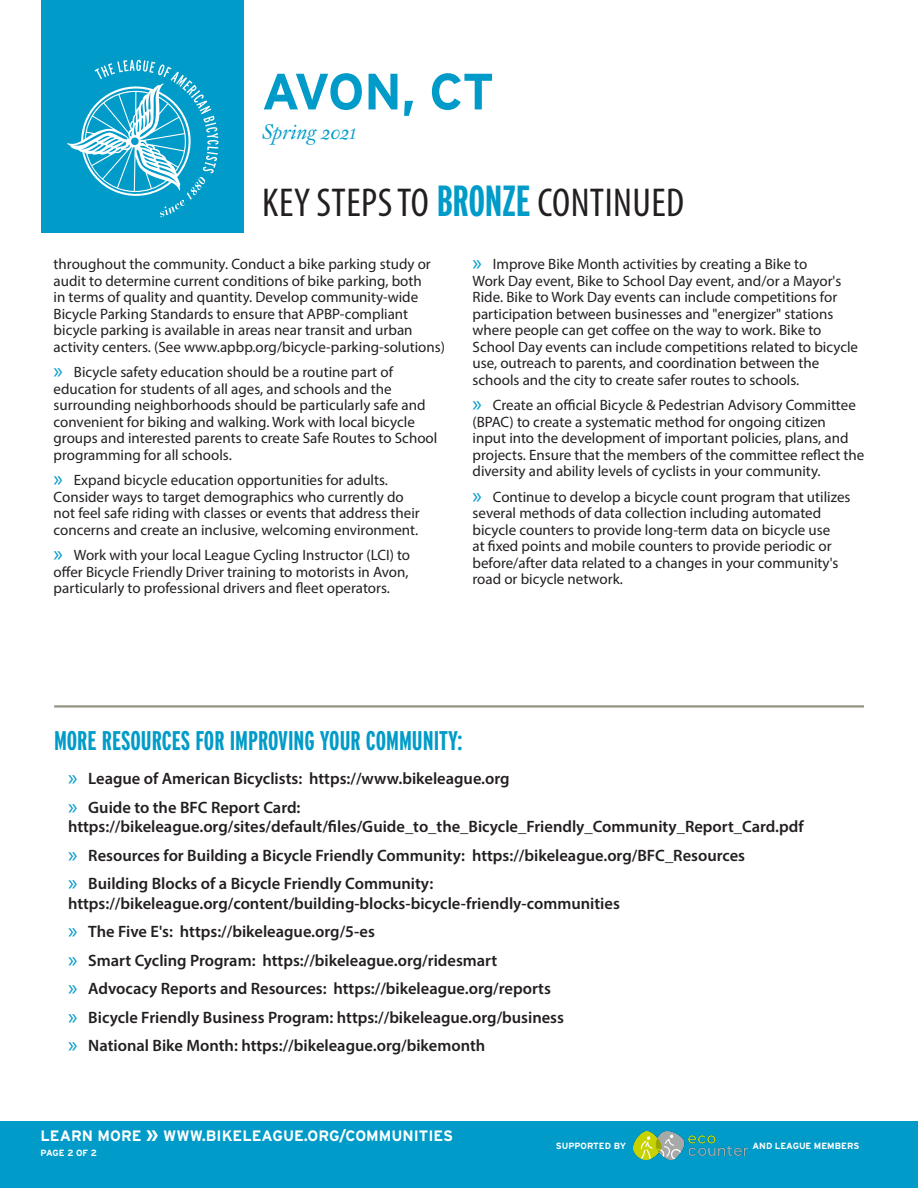
<style>
.page{position:relative;width:918px;height:1188px;background:#fff}
.page>*{position:absolute;margin:0;border:0;box-sizing:border-box;transform-origin:0 0}
.t1{font:700 51px "Interstate";letter-spacing:-.035em;color:#009bc8}
.t2{font:condensed 40.5px "Myriad Pro";letter-spacing:.01em;color:#231f20}
.t3{font:700 extra-condensed 27px "Interstate";color:#009bc8}
.t4{font:italic 21px "Fleischman BT Pro";color:#009bc8}
.t5{font:600 16.5px/19.5px "Myriad Pro";color:#231f20}
.t6{font:700 15.15px "Interstate";color:#fff}
.t7{font:15px/16.5px "Myriad Pro";color:#231f20}
.t8{font:700 9px "Interstate";color:#fff}
.s1{font-size:15px}
.s2{font-family:"Interstate";font-weight:700;font-stretch:extra-condensed;font-size:43.5px;color:#009bc8}
.s3{font-size:22.5px;color:#009bc8}
.s4{font-weight:400;font-size:22.5px;color:#009bc8}
.s5{font-size:20.25px}
</style>
<div class="page">
<div style="left:42px;top:0;width:202px;height:232px;background:#009bc8"></div>
<svg style="left:67px;top:60px;width:152px;height:157px"></svg>
<div style="left:0;top:1122px;width:918px;height:66px;background:#009bc8"></div>
<hr style="left:54px;top:705px;width:810px;height:3px;background:#959383">
<img style="left:633px;top:1132px;width:114px;height:28px">
<p class="t1" style="left:262px;top:63px;width:234px">AVON, CT</p>
<p class="t4" style="left:262px;top:119px;width:96px">Spring 202<span class="s1">1</span></p>
<p class="t2" style="left:262px;top:178px;width:423px">KEY STEPS TO <span class="s2">BRONZE</span> CONTINUED</p>
<p class="t7" style="left:54px;top:256px;width:393px">throughout the community. Conduct a bike parking study or audit to determine current conditions of bike parking, both<br>in terms of quality and quantity. Develop community-wide Bicycle Parking Standards to ensure that APBP-compliant bicycle parking is available in areas near transit and urban activity centers. (See www.apbp.org/bicycle-parking-solutions)</p>
<p class="t7" style="left:54px;top:364px;width:385px"><span class="s3">»</span> Bicycle safety education should be a routine part of education for students of all ages, and schools and the surrounding neighborhoods should be particularly safe and convenient for biking and walking. Work with local bicycle groups and interested parents to create Safe Routes to School programming for all schools.</p>
<p class="t7" style="left:54px;top:472px;width:368px"><span class="s3">»</span> Expand bicycle education opportunities for adults.<br>Consider ways to target demographics who currently do not feel safe riding with classes or events that address their concerns and create an inclusive, welcoming environment.</p>
<p class="t7" style="left:54px;top:547px;width:358px;text-align:justify"><span class="s3">»</span> Work with your local League Cycling Instructor (LCI) to offer Bicycle Friendly Driver training to motorists in Avon, particularly to professional drivers and fleet operators.</p>
<p class="t7" style="left:473px;top:256px;width:387px"><span class="s3">»</span> Improve Bike Month activities by creating a Bike to<br>Work Day event, Bike to School Day event, and/or a Mayor's Ride. Bike to Work Day events can include competitions for participation between businesses and "energizer" stations where people can get coffee on the way to work. Bike to School Day events can include competitions related to bicycle use, outreach to parents, and coordination between the schools and the city to create safer routes to schools.</p>
<p class="t7" style="left:473px;top:397px;width:393px"><span class="s3">»</span> Create an official Bicycle &amp; Pedestrian Advisory Committee (BPAC) to create a systematic method for ongoing citizen<br>input into the development of important policies, plans, and projects. Ensure that the members of the committee reflect the diversity and ability levels of cyclists in your community.</p>
<p class="t7" style="left:473px;top:488px;width:379px"><span class="s3">»</span> Continue to develop a bicycle count program that utilizes several methods of data collection including automated bicycle counters to provide long-term data on bicycle use<br>at fixed points and mobile counters to provide periodic or before/after data related to a changes in your community's road or bicycle network.</p>
<p class="t3" style="left:54px;top:725px;width:410px">MORE RESOURCES FOR IMPROVING YOUR COMMUNITY:</p>
<p class="t5" style="left:68px;top:769px;width:443px"><span class="s4">»</span> League of American Bicyclists: https://www.bikeleague.org</p>
<p class="t5" style="left:68px;top:797px;width:737px"><span class="s4">»</span> Guide to the BFC Report Card: https://bikeleague.org/sites/default/files/Guide_to_the_Bicycle_Friendly_Community_Report_Card.pdf</p>
<p class="t5" style="left:68px;top:845px;width:679px"><span class="s4">»</span> Resources for Building a Bicycle Friendly Community: https://bikeleague.org/BFC_Resources</p>
<p class="t5" style="left:68px;top:874px;width:553px"><span class="s4">»</span> Building Blocks of a Bicycle Friendly Community: https://bikeleague.org/content/building-blocks-bicycle-friendly-communities</p>
<p class="t5" style="left:68px;top:922px;width:308px"><span class="s4">»</span> The Five E's: https://bikeleague.org/5-es</p>
<p class="t5" style="left:68px;top:950px;width:431px"><span class="s4">»</span> Smart Cycling Program: https://bikeleague.org/ridesmart</p>
<p class="t5" style="left:68px;top:979px;width:484px"><span class="s4">»</span> Advocacy Reports and Resources: https://bikeleague.org/reports</p>
<p class="t5" style="left:68px;top:1007px;width:498px"><span class="s4">»</span> Bicycle Friendly Business Program: https://bikeleague.org/business</p>
<p class="t5" style="left:68px;top:1036px;width:419px"><span class="s4">»</span> National Bike Month: https://bikeleague.org/bikemonth</p>
<p class="t6" style="left:41px;top:1127px;width:414px">LEARN MORE <span class="s5">»</span> WWW.BIKELEAGUE.ORG/COMMUNITIES</p>
<p class="t8" style="left:41px;top:1148px;width:58px">PAGE 2 OF 2</p>
<p class="t8" style="left:556px;top:1141px;width:72px">SUPPORTED BY</p>
<p class="t8" style="left:753px;top:1141px;width:108px">AND LEAGUE MEMBERS</p>
</div>
